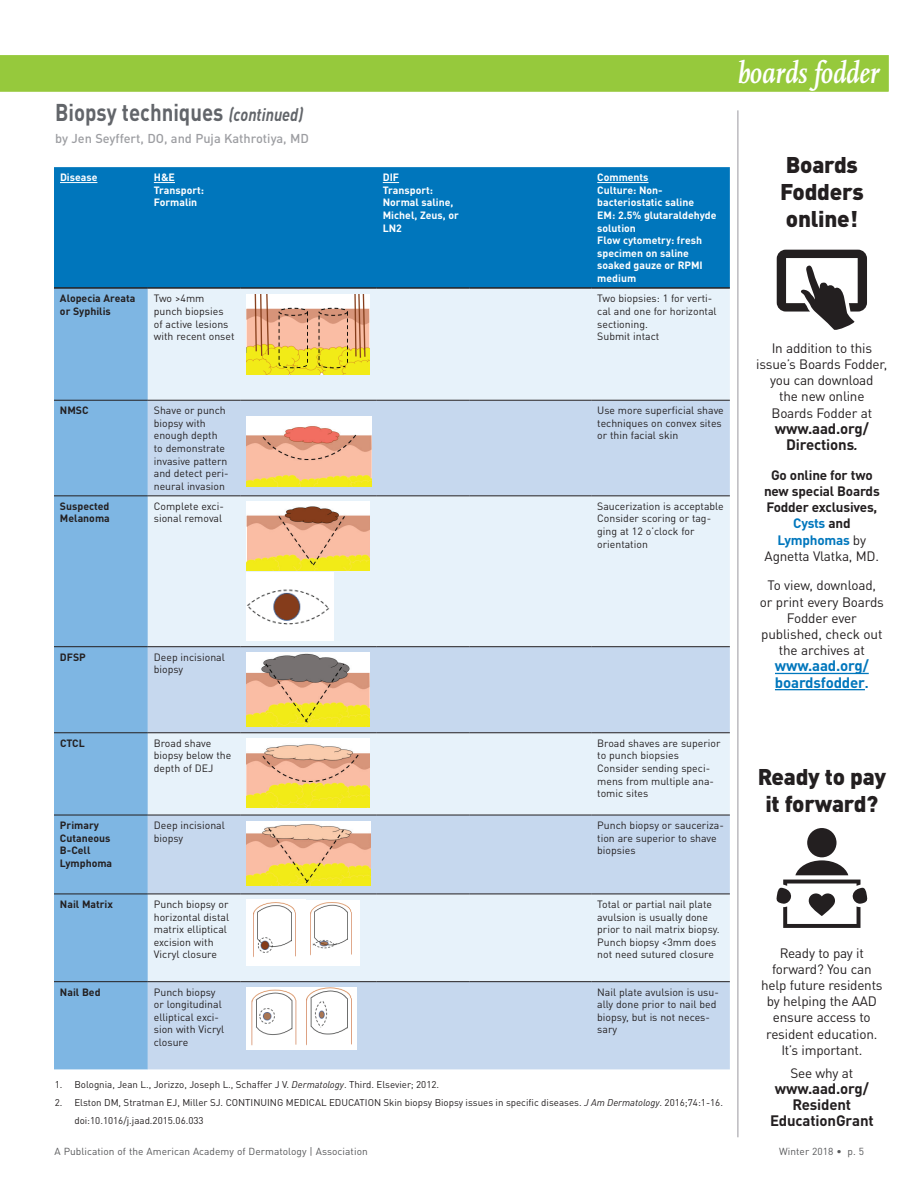
<style>
.page{position:relative;width:918px;height:1188px;background:#fff}
.page>*{position:absolute;margin:0;border:0;box-sizing:border-box;transform-origin:0 0}
.t1{font:italic 700 31.5px "Scala OT";color:#fff;scale:.85 1}
.t2{font:700 24px "DINOT";color:#62656a;scale:.85 1}
.t3{font:900 22.5px/27px "DINOT";letter-spacing:-.01em;color:#231f20;text-align:center}
.t4{font:700 15px/16.2px "DINOT";letter-spacing:-.01em;color:#231f20;text-align:center}
.t5{font:700 15px/16.2px "DINOT";letter-spacing:-.01em;color:#0076bc}
.t6{font:13.5px/16.2px "DINOT";letter-spacing:-.015em;color:#231f20;text-align:center}
.t7{font:700 13.5px/16.2px "DINOT";letter-spacing:-.015em;color:#231f20;text-align:center}
.t8{font:500 12.75px "DINOT";color:#9d9ea2}
.t9{font:10.5px/12.6px "DINOT";color:#231f20}
.t10{font:700 10.5px/12.6px "DINOT";color:#fff}
.t11{font:700 10.5px/12.6px "DINOT";color:#231f20}
.t12{font:10.2px "DINOT";letter-spacing:.005em;color:#57585a}
.t13{font:9.75px/18px "DINOT";color:#231f20}
.s1{font-style:italic;font-size:18px}
.s2{font-style:italic;font-size:13.5px}
.s3{color:#0077bd}
.s4{font-weight:400}
.s5{font-size:13.5px}
.s6{font-style:italic}
</style>
<div class="page">
<hr style="left:737px;top:110px;width:2px;height:1027px;background:#bcbbbf">
<div style="left:0;top:55px;width:889px;height:37px;background:#96c93c"></div>
<div style="left:807px;top:828px;width:30px;height:29px;background:#231f20;border-radius:50%"></div>
<svg style="left:776px;top:860px;width:92px;height:68px"></svg>
<div style="left:54px;top:167px;width:676px;height:120px;background:#0076bc"></div>
<div style="left:54px;top:289px;width:94px;height:780px;background:#7eb6e3"></div>
<div style="left:148px;top:289px;width:582px;height:111px;background:#e7f2fa"></div>
<svg style="left:148px;top:401px;width:582px;height:668px;background:#d5e3f2"></svg>
<hr style="left:54px;top:287px;width:94px;height:2px;background:#231f20">
<hr style="left:148px;top:287px;width:93px;height:2px;background:#231f20">
<hr style="left:241px;top:287px;width:136px;height:2px;background:#231f20">
<hr style="left:377px;top:287px;width:93px;height:2px;background:#231f20">
<hr style="left:470px;top:287px;width:121px;height:2px;background:#231f20">
<hr style="left:591px;top:287px;width:139px;height:2px;background:#231f20">
<hr style="left:54px;top:400px;width:94px;height:1px;background:#231f20">
<hr style="left:148px;top:400px;width:93px;height:1px;background:#231f20">
<hr style="left:241px;top:400px;width:136px;height:1px;background:#231f20">
<hr style="left:377px;top:400px;width:93px;height:1px;background:#231f20">
<hr style="left:470px;top:400px;width:121px;height:1px;background:#231f20">
<hr style="left:591px;top:400px;width:139px;height:1px;background:#231f20">
<hr style="left:54px;top:495px;width:94px;height:1px;background:#231f20">
<hr style="left:148px;top:495px;width:93px;height:1px;background:#231f20">
<hr style="left:241px;top:495px;width:136px;height:1px;background:#231f20">
<hr style="left:377px;top:495px;width:93px;height:1px;background:#231f20">
<hr style="left:470px;top:495px;width:121px;height:1px;background:#231f20">
<hr style="left:591px;top:495px;width:139px;height:1px;background:#231f20">
<hr style="left:54px;top:646px;width:94px;height:1px;background:#231f20">
<hr style="left:148px;top:646px;width:93px;height:1px;background:#231f20">
<hr style="left:241px;top:646px;width:136px;height:1px;background:#231f20">
<hr style="left:377px;top:646px;width:93px;height:1px;background:#231f20">
<hr style="left:470px;top:646px;width:121px;height:1px;background:#231f20">
<hr style="left:591px;top:646px;width:139px;height:1px;background:#231f20">
<hr style="left:54px;top:732px;width:94px;height:1px;background:#231f20">
<hr style="left:148px;top:732px;width:93px;height:1px;background:#231f20">
<hr style="left:241px;top:732px;width:136px;height:1px;background:#231f20">
<hr style="left:377px;top:732px;width:93px;height:1px;background:#231f20">
<hr style="left:470px;top:732px;width:121px;height:1px;background:#231f20">
<hr style="left:591px;top:732px;width:139px;height:1px;background:#231f20">
<hr style="left:54px;top:815px;width:94px;height:1px;background:#231f20">
<hr style="left:148px;top:815px;width:93px;height:1px;background:#231f20">
<hr style="left:241px;top:815px;width:136px;height:1px;background:#231f20">
<hr style="left:377px;top:815px;width:93px;height:1px;background:#231f20">
<hr style="left:470px;top:815px;width:121px;height:1px;background:#231f20">
<hr style="left:591px;top:815px;width:139px;height:1px;background:#231f20">
<hr style="left:54px;top:894px;width:94px;height:1px;background:#231f20">
<hr style="left:148px;top:894px;width:93px;height:1px;background:#231f20">
<hr style="left:241px;top:894px;width:136px;height:1px;background:#231f20">
<hr style="left:377px;top:894px;width:93px;height:1px;background:#231f20">
<hr style="left:470px;top:894px;width:121px;height:1px;background:#231f20">
<hr style="left:591px;top:894px;width:139px;height:1px;background:#231f20">
<hr style="left:54px;top:981px;width:94px;height:1px;background:#231f20">
<hr style="left:148px;top:981px;width:93px;height:1px;background:#231f20">
<hr style="left:241px;top:981px;width:136px;height:1px;background:#231f20">
<hr style="left:377px;top:981px;width:93px;height:1px;background:#231f20">
<hr style="left:470px;top:981px;width:121px;height:1px;background:#231f20">
<hr style="left:591px;top:981px;width:139px;height:1px;background:#231f20">
<hr style="left:60px;top:182px;width:37px;height:1px;background:#fff">
<svg style="left:154px;top:182px;width:21px;height:1px"></svg>
<svg style="left:383px;top:182px;width:16px;height:1px"></svg>
<hr style="left:597px;top:182px;width:52px;height:1px;background:#fff">
<img style="left:247px;top:294px;width:122px;height:80px">
<img style="left:247px;top:416px;width:124px;height:71px">
<img style="left:247px;top:502px;width:123px;height:68px">
<img style="left:247px;top:572px;width:87px;height:69px">
<img style="left:247px;top:653px;width:122px;height:74px">
<img style="left:247px;top:739px;width:123px;height:68px">
<img style="left:247px;top:821px;width:124px;height:65px">
<img style="left:247px;top:900px;width:113px;height:65px">
<img style="left:247px;top:988px;width:110px;height:62px">
<hr style="left:775px;top:673px;width:94px;height:1px;background:#0077bd">
<hr style="left:775px;top:689px;width:90px;height:1px;background:#0077bd">
<svg style="left:777px;top:250px;width:90px;height:80px"></svg>
<h2 class="t2" style="left:55px;top:97px;width:294px">Biopsy techniques <span class="s1">(continued)</span></h2>
<p class="t8" style="left:55px;top:131px;width:255px">by Jen Seyffert, DO, and Puja Kathrotiya, MD</p>
<p class="t10" style="left:60px;top:171px;width:39px">Disease</p>
<p class="t10" style="left:154px;top:171px;width:52px">H&amp;E<br>Transport:<br>Formalin</p>
<p class="t10" style="left:383px;top:171px;width:78px">DIF<br>Transport:<br>Normal saline,<br>Michel, Zeus, or<br>LN2</p>
<p class="t10" style="left:597px;top:171px;width:121px">Comments<br>Culture: Non&shy;bacteriostatic saline<br>EM: 2.5% glutaraldehyde solution<br>Flow cytometry: fresh specimen on saline soaked gauze or RPMI medium</p>
<p class="t11" style="left:60px;top:292px;width:77px">Alopecia Areata or Syphilis</p>
<p class="t9" style="left:154px;top:292px;width:82px">Two &gt;4mm punch biopsies of active lesions with recent onset</p>
<p class="t9" style="left:597px;top:292px;width:121px">Two biopsies: 1 for verti&shy;cal and one for horizontal sectioning.<br>Submit intact</p>
<p class="t11" style="left:60px;top:404px;width:30px">NMSC</p>
<p class="t9" style="left:154px;top:404px;width:76px">Shave or punch biopsy with enough depth to demonstrate invasive pattern and detect peri&shy;neural invasion</p>
<p class="t9" style="left:597px;top:404px;width:128px">Use more superficial shave techniques on convex sites or thin facial skin</p>
<p class="t11" style="left:60px;top:499px;width:51px">Suspected<br>Melanoma</p>
<p class="t9" style="left:154px;top:500px;width:72px">Complete exci&shy;sional removal</p>
<p class="t9" style="left:597px;top:500px;width:128px">Saucerization is acceptable<br>Consider scoring or tag&shy;ging at 12 o’clock for orientation</p>
<p class="t11" style="left:60px;top:650px;width:27px">DFSP</p>
<p class="t9" style="left:154px;top:650px;width:73px">Deep incisional biopsy</p>
<h1 class="t1" style="left:738px;top:55px;width:168px">boards fodder</h1>
<h3 class="t3" style="left:780px;top:150px;width:85px;text-align:left">Boards<br>Fodders online!</h3>
<p class="t6" style="left:756px;top:340px;width:133px">In addition to this issue’s Boards Fodder, you can download<br>the new online<br>Boards Fodder at</p>
<h3 class="t4" style="left:775px;top:420px;width:95px">www.aad.org/<br>Directions<span class="s2">.</span></h3>
<p class="t7" style="left:764px;top:466px;width:117px">Go online for two new special Boards<br>Fodder exclusives,<br><span class="s3">Cysts</span> and<br><span class="s3">Lymphomas</span> <span class="s4">by<br>Agnetta Vlatka, MD.</span></p>
<p class="t6" style="left:760px;top:577px;width:126px">To view, download, or print every Boards<br>Fodder ever published, check out the archives at</p>
<h3 class="t5" style="left:775px;top:658px;width:95px">www.aad.org/ boardsfodder<span class="s5">.</span></h3>
<p class="t11" style="left:60px;top:736px;width:26px">CTCL</p>
<p class="t9" style="left:154px;top:737px;width:79px">Broad shave biopsy below the depth of DEJ</p>
<p class="t9" style="left:597px;top:737px;width:125px">Broad shaves are superior to punch biopsies<br>Consider sending speci&shy;mens from multiple ana&shy;tomic sites</p>
<p class="t11" style="left:60px;top:819px;width:54px">Primary<br>Cutaneous<br>B-Cell<br>Lymphoma</p>
<p class="t9" style="left:154px;top:819px;width:73px">Deep incisional biopsy</p>
<p class="t9" style="left:597px;top:819px;width:128px">Punch biopsy or sauceriza&shy;tion are superior to shave biopsies</p>
<p class="t11" style="left:60px;top:898px;width:55px">Nail Matrix</p>
<p class="t9" style="left:154px;top:898px;width:77px">Punch biopsy or horizontal distal matrix elliptical excision with<br>Vicryl closure</p>
<p class="t9" style="left:597px;top:898px;width:124px">Total or partial nail plate avulsion is usually done prior to nail matrix biopsy.<br>Punch biopsy &lt;3mm does not need sutured closure</p>
<p class="t11" style="left:60px;top:985px;width:42px">Nail Bed</p>
<p class="t9" style="left:154px;top:985px;width:72px">Punch biopsy or longitudinal elliptical exci&shy;sion with Vicryl closure</p>
<p class="t9" style="left:597px;top:985px;width:123px">Nail plate avulsion is usu&shy;ally done prior to nail bed biopsy, but is not neces&shy;sary</p>
<p class="t13" style="left:55px;top:1075px;width:386px">1. Bolognia, Jean L., Jorizzo, Joseph L., Schaffer J V. <span class="s6">Dermatology</span>. Third. Elsevier; 2012.</p>
<p class="t13" style="left:74px;top:1093px;width:650px;text-indent:-20px">2. Elston DM, Stratman EJ, Miller SJ. CONTINUING MEDICAL EDUCATION Skin biopsy Biopsy issues in specific diseases. <span class="s6">J Am Dermatology</span>. 2016;74:1-16. doi:10.1016/j.jaad.2015.06.033</p>
<h3 class="t3" style="left:758px;top:762px;width:130px">Ready to pay it forward?</h3>
<p class="t6" style="left:761px;top:944px;width:123px">Ready to pay it forward? You can help future residents by helping the AAD ensure access to resident education.<br>It’s important.</p>
<p class="t6" style="left:791px;top:1065px;width:64px">See why at</p>
<h3 class="t4" style="left:770px;top:1080px;width:105px">www.aad.org/<br>Resident<br>EducationGrant</h3>
<p class="t12" style="left:55px;top:1145px;width:315px">A Publication of the American Academy of Dermatology | Association</p>
<p class="t12" style="left:779px;top:1145px;width:86px">Winter 2018 • p. 5</p>
</div>
